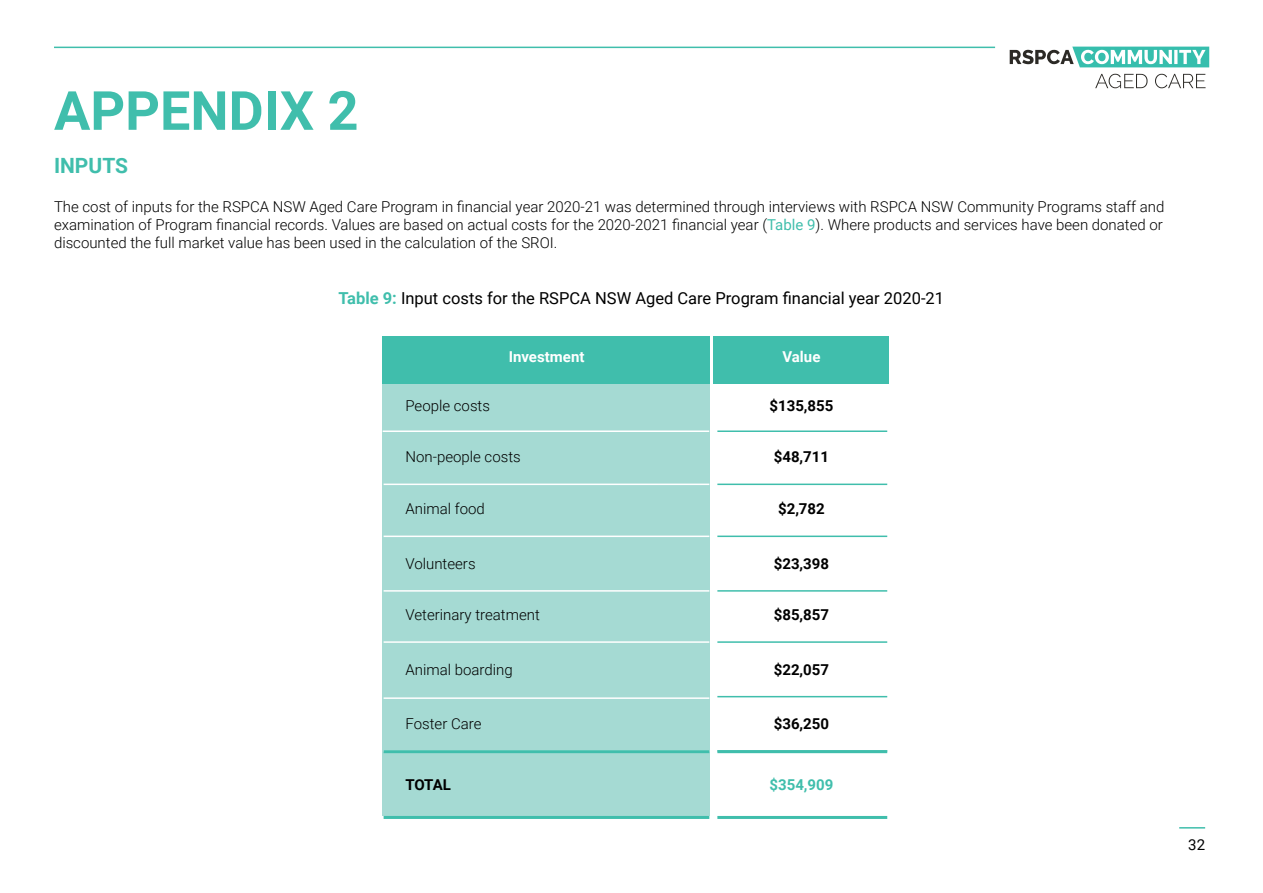
<style>
.page{position:relative;width:1263px;height:893px;background:#fff}
.page>*{position:absolute;margin:0;border:0;box-sizing:border-box;transform-origin:0 0}
.t1{font:700 54px "Roboto";color:#40beac}
.t2{font:700 21px "Roboto";color:#40beac}
.t3{font:16.5px "Roboto";color:#000}
.t4{font:300 15px/18px "Roboto";color:#000;text-align:justify}
.t5{font:700 15px "Roboto";color:#000}
.t6{font:700 15px "Roboto";color:#fff}
.t7{font:700 15px "Roboto";color:#40beac}
.t8{font:15px "Roboto";color:#000}
.s1{font-weight:400;color:#40beac}
.s2{font-weight:700;color:#40beac}
</style>
<div class="page">
<div style="left:382px;top:378px;width:327px;height:438px;background:#a5dad3"></div>
<hr style="left:54px;top:47px;width:941px;height:1px;background:#40beac">
<hr style="left:1179px;top:827px;width:26px;height:2px;background:#40beac">
<div style="left:382px;top:336px;width:328px;height:47px;background:#40beac"></div>
<hr style="left:383px;top:430px;width:326px;height:2px;background:#fff">
<hr style="left:717px;top:430px;width:170px;height:2px;background:#40beac">
<hr style="left:384px;top:484px;width:325px;height:1px;background:#fff">
<hr style="left:384px;top:536px;width:325px;height:1px;background:#fff">
<hr style="left:384px;top:590px;width:325px;height:2px;background:#fff">
<hr style="left:384px;top:641px;width:325px;height:2px;background:#fff">
<hr style="left:384px;top:697px;width:325px;height:2px;background:#fff">
<hr style="left:717px;top:484px;width:170px;height:1px;background:#40beac">
<hr style="left:717px;top:536px;width:170px;height:1px;background:#40beac">
<hr style="left:717px;top:590px;width:170px;height:2px;background:#40beac">
<hr style="left:717px;top:641px;width:170px;height:2px;background:#40beac">
<hr style="left:717px;top:696px;width:170px;height:1px;background:#40beac">
<hr style="left:384px;top:816px;width:325px;height:3px;background:#40beac">
<hr style="left:384px;top:750px;width:325px;height:3px;background:#40beac">
<hr style="left:717px;top:816px;width:170px;height:3px;background:#40beac">
<hr style="left:717px;top:750px;width:170px;height:3px;background:#40beac">
<div style="left:714px;top:336px;width:175px;height:47px;background:#40beac"></div>
<svg style="left:1010px;top:47px;width:199px;height:20px"></svg>
<svg style="left:1095px;top:74px;width:52px;height:14px"></svg>
<svg style="left:1155px;top:74px;width:50px;height:14px"></svg>
<h1 class="t1" style="left:54px;top:85px;width:306px">APPENDIX 2</h1>
<h2 class="t2" style="left:54px;top:155px;width:76px">INPUTS</h2>
<p class="t4" style="left:54px;top:197px;width:1112px">The cost of inputs for the RSPCA NSW Aged Care Program in financial year 2020-21 was determined through interviews with RSPCA NSW Community Programs staff and examination of Program financial records. Values are based on actual costs for the 2020-2021 financial year (<span class="s1">Table 9</span>). Where products and services have been donated or discounted the full market value has been used in the calculation of the SROI.</p>
<p class="t3" style="left:338px;top:286px;width:607px"><span class="s2">Table 9:</span> Input costs for the RSPCA NSW Aged Care Program financial year 2020-21</p>
<p class="t6" style="left:509px;top:350px;width:77px">Investment</p>
<p class="t4" style="left:405px;top:397px;width:86px">People costs</p>
<p class="t4" style="left:405px;top:449px;width:117px">Non-people costs</p>
<p class="t4" style="left:405px;top:501px;width:81px">Animal food</p>
<p class="t4" style="left:405px;top:556px;width:72px">Volunteers</p>
<p class="t4" style="left:405px;top:607px;width:136px">Veterinary treatment</p>
<p class="t4" style="left:405px;top:661px;width:109px">Animal boarding</p>
<p class="t4" style="left:405px;top:716px;width:77px">Foster Care</p>
<p class="t5" style="left:405px;top:777px;width:47px">TOTAL</p>
<p class="t6" style="left:782px;top:350px;width:39px">Value</p>
<p class="t5" style="left:769px;top:398px;width:65px">$135,855</p>
<p class="t5" style="left:774px;top:450px;width:57px">$48,711</p>
<p class="t5" style="left:778px;top:502px;width:48px">$2,782</p>
<p class="t5" style="left:774px;top:557px;width:57px">$23,398</p>
<p class="t5" style="left:774px;top:608px;width:57px">$85,857</p>
<p class="t5" style="left:774px;top:662px;width:57px">$22,057</p>
<p class="t5" style="left:774px;top:717px;width:57px">$36,250</p>
<p class="t7" style="left:769px;top:777px;width:65px">$354,909</p>
<p class="t8" style="left:1188px;top:839px;width:18px">32</p>
</div>
